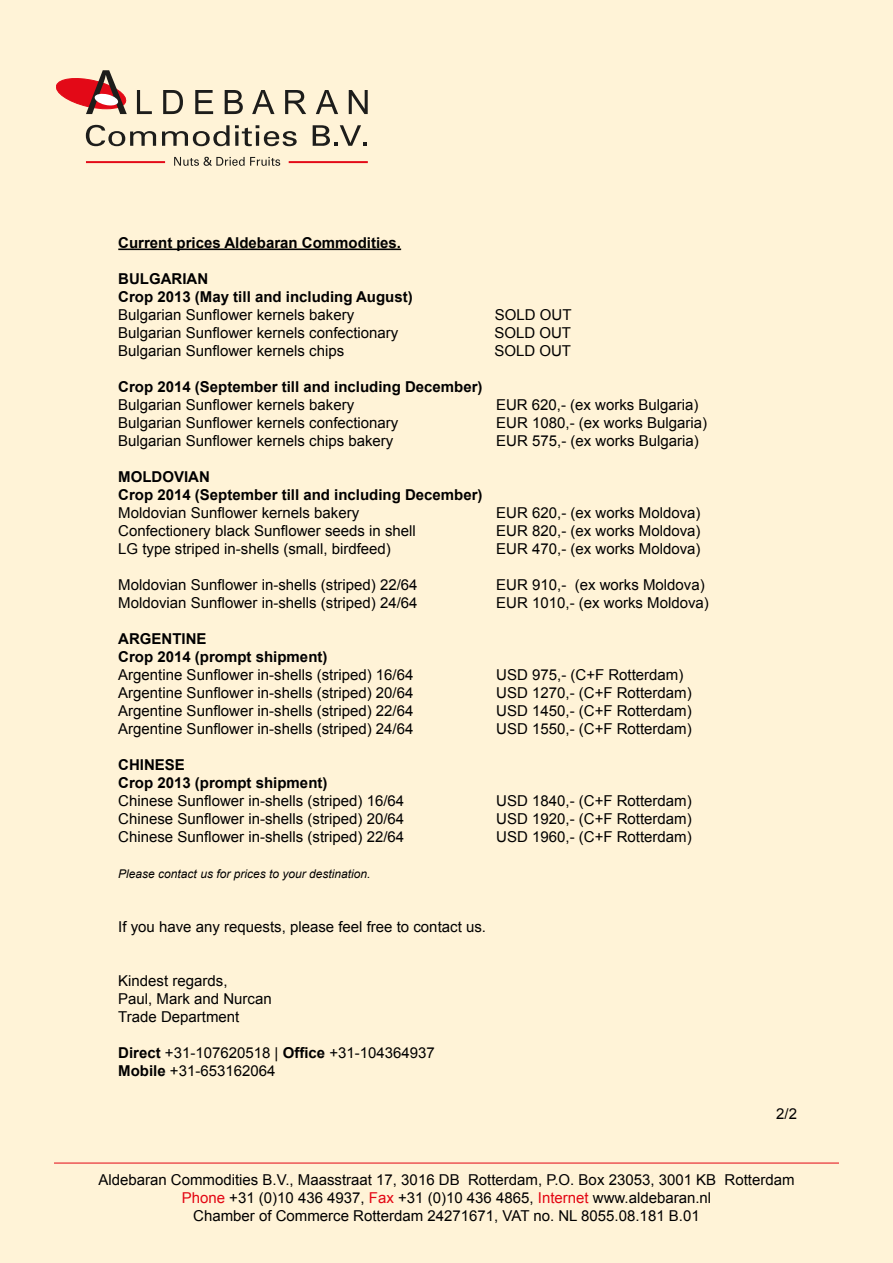
<style>
.page{position:relative;width:893px;height:1263px;background:#fff3d7}
.page>*{position:absolute;margin:0;border:0;box-sizing:border-box;transform-origin:0 0}
.t1{font:15px "Arial";color:#000}
.t2{font:700 15px "Arial";color:#000}
.t3{font:italic 12px "Arial";color:#000}
.s1{font-weight:700}
.s2{color:#e30613}
</style>
<div class="page">
<svg style="left:137px;top:90px;width:15px;height:24px"></svg>
<svg style="left:163px;top:90px;width:20px;height:24px"></svg>
<svg style="left:195px;top:90px;width:18px;height:24px"></svg>
<svg style="left:225px;top:90px;width:18px;height:24px"></svg>
<svg style="left:252px;top:90px;width:22px;height:24px"></svg>
<svg style="left:285px;top:90px;width:21px;height:24px"></svg>
<svg style="left:316px;top:90px;width:22px;height:24px"></svg>
<svg style="left:349px;top:90px;width:19px;height:24px"></svg>
<svg style="left:86px;top:125px;width:70px;height:21px"></svg>
<svg style="left:162px;top:125px;width:135px;height:21px"></svg>
<svg style="left:313px;top:125px;width:54px;height:21px"></svg>
<svg style="left:174px;top:157px;width:106px;height:9px"></svg>
<hr style="left:86px;top:161px;width:79px;height:2px;background:#e30917">
<hr style="left:289px;top:161px;width:79px;height:2px;background:#e30917">
<svg style="left:56px;top:70px;width:71px;height:44px"></svg>
<hr style="left:54px;top:1163px;width:785px;height:1px;background:#e30613">
<hr style="left:118px;top:248px;width:283px;height:2px;background:#000">
<p class="t2" style="left:118px;top:233px;width:284px">Current prices Aldebaran Commodities.</p>
<p class="t2" style="left:118px;top:269px;width:91px">BULGARIAN</p>
<p class="t2" style="left:118px;top:287px;width:296px">Crop 2013 (May till and including August)</p>
<p class="t1" style="left:118px;top:305px;width:237px">Bulgarian Sunflower kernels bakery</p>
<p class="t1" style="left:495px;top:305px;width:78px">SOLD OUT</p>
<p class="t1" style="left:118px;top:323px;width:282px">Bulgarian Sunflower kernels confectionary</p>
<p class="t1" style="left:494px;top:323px;width:78px">SOLD OUT</p>
<p class="t1" style="left:118px;top:341px;width:227px">Bulgarian Sunflower kernels chips</p>
<p class="t1" style="left:494px;top:341px;width:78px">SOLD OUT</p>
<p class="t2" style="left:118px;top:377px;width:366px">Crop 2014 (September till and including December)</p>
<p class="t1" style="left:118px;top:395px;width:237px">Bulgarian Sunflower kernels bakery</p>
<p class="t1" style="left:496px;top:395px;width:204px">EUR 620,- (ex works Bulgaria)</p>
<p class="t1" style="left:118px;top:413px;width:282px">Bulgarian Sunflower kernels confectionary</p>
<p class="t1" style="left:496px;top:413px;width:212px">EUR 1080,- (ex works Bulgaria)</p>
<p class="t1" style="left:118px;top:431px;width:277px">Bulgarian Sunflower kernels chips bakery</p>
<p class="t1" style="left:496px;top:431px;width:204px">EUR 575,- (ex works Bulgaria)</p>
<p class="t2" style="left:118px;top:467px;width:93px">MOLDOVIAN</p>
<p class="t2" style="left:118px;top:485px;width:366px">Crop 2014 (September till and including December)</p>
<p class="t1" style="left:118px;top:503px;width:242px">Moldovian Sunflower kernels bakery</p>
<p class="t1" style="left:496px;top:503px;width:206px">EUR 620,- (ex works Moldova)</p>
<p class="t1" style="left:118px;top:521px;width:299px">Confectionery black Sunflower seeds in shell</p>
<p class="t1" style="left:496px;top:521px;width:206px">EUR 820,- (ex works Moldova)</p>
<p class="t1" style="left:118px;top:539px;width:274px">LG type striped in-shells (small, birdfeed)</p>
<p class="t1" style="left:496px;top:539px;width:206px">EUR 470,- (ex works Moldova)</p>
<p class="t1" style="left:118px;top:575px;width:301px">Moldovian Sunflower in-shells (striped) 22/64</p>
<p class="t1" style="left:496px;top:575px;width:210px">EUR 910,- (ex works Moldova)</p>
<p class="t1" style="left:118px;top:593px;width:301px">Moldovian Sunflower in-shells (striped) 24/64</p>
<p class="t1" style="left:496px;top:593px;width:214px">EUR 1010,- (ex works Moldova)</p>
<p class="t2" style="left:118px;top:629px;width:90px">ARGENTINE</p>
<p class="t2" style="left:118px;top:647px;width:211px">Crop 2014 (prompt shipment)</p>
<p class="t1" style="left:118px;top:665px;width:297px">Argentine Sunflower in-shells (striped) 16/64</p>
<p class="t1" style="left:496px;top:665px;width:189px">USD 975,- (C+F Rotterdam)</p>
<p class="t1" style="left:118px;top:683px;width:297px">Argentine Sunflower in-shells (striped) 20/64</p>
<p class="t1" style="left:496px;top:683px;width:197px">USD 1270,- (C+F Rotterdam)</p>
<p class="t1" style="left:118px;top:701px;width:297px">Argentine Sunflower in-shells (striped) 22/64</p>
<p class="t1" style="left:496px;top:701px;width:197px">USD 1450,- (C+F Rotterdam)</p>
<p class="t1" style="left:118px;top:719px;width:297px">Argentine Sunflower in-shells (striped) 24/64</p>
<p class="t1" style="left:496px;top:719px;width:197px">USD 1550,- (C+F Rotterdam)</p>
<p class="t2" style="left:118px;top:755px;width:68px">CHINESE</p>
<p class="t2" style="left:118px;top:773px;width:211px">Crop 2013 (prompt shipment)</p>
<p class="t1" style="left:118px;top:791px;width:287px">Chinese Sunflower in-shells (striped) 16/64</p>
<p class="t1" style="left:496px;top:791px;width:197px">USD 1840,- (C+F Rotterdam)</p>
<p class="t1" style="left:118px;top:809px;width:287px">Chinese Sunflower in-shells (striped) 20/64</p>
<p class="t1" style="left:496px;top:809px;width:197px">USD 1920,- (C+F Rotterdam)</p>
<p class="t1" style="left:118px;top:827px;width:287px">Chinese Sunflower in-shells (striped) 22/64</p>
<p class="t1" style="left:496px;top:827px;width:197px">USD 1960,- (C+F Rotterdam)</p>
<p class="t3" style="left:118px;top:866px;width:254px">Please contact us for prices to your destination.</p>
<p class="t1" style="left:118px;top:917px;width:369px">If you have any requests, please feel free to contact us.</p>
<p class="t1" style="left:118px;top:971px;width:111px">Kindest regards,</p>
<p class="t1" style="left:118px;top:989px;width:155px">Paul, Mark and Nurcan</p>
<p class="t1" style="left:118px;top:1007px;width:123px">Trade Department</p>
<p class="t1" style="left:118px;top:1043px;width:318px"><span class="s1">Direct</span> +31-107620518 | <span class="s1">Office</span> +31-104364937</p>
<p class="t1" style="left:118px;top:1061px;width:159px"><span class="s1">Mobile</span> +31-653162064</p>
<p class="t1" style="left:776px;top:1104px;width:22px">2/2</p>
<p class="t1" style="left:98px;top:1169px;width:698px">Aldebaran Commodities B.V., Maasstraat 17, 3016 DB Rotterdam, P.O. Box 23053, 3001 KB Rotterdam</p>
<p class="t1" style="left:182px;top:1187px;width:531px"><span class="s2">Phone</span> +31 (0)10 436 4937, <span class="s2">Fax</span> +31 (0)10 436 4865, <span class="s2">Internet</span> www.aldebaran.nl</p>
<p class="t1" style="left:193px;top:1205px;width:508px">Chamber of Commerce Rotterdam 24271671, VAT no. NL 8055.08.181 B.01</p>
</div>
